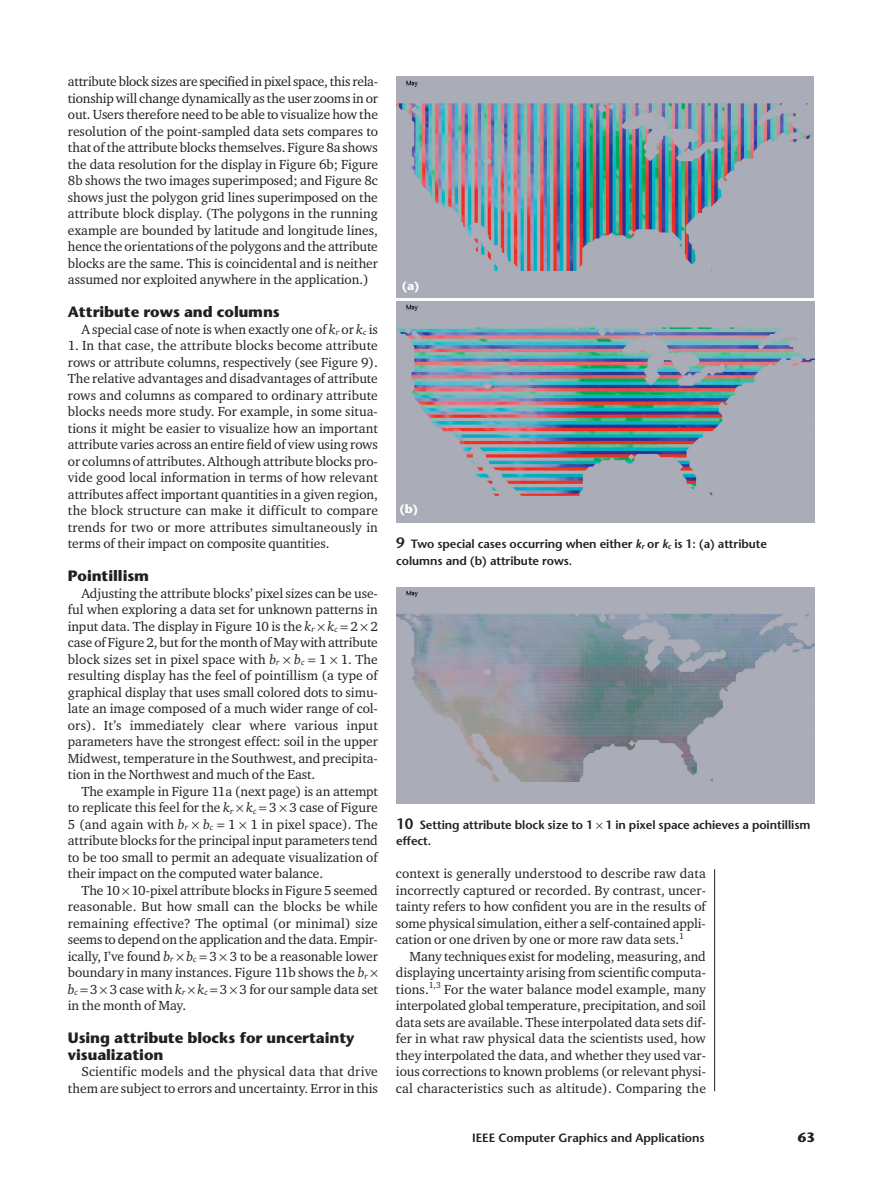
<style>
.page{position:relative;width:878px;height:1188px;background:#fff}
.page>*{position:absolute;margin:0;border:0;box-sizing:border-box;transform-origin:0 0}
.t1{font:700 15px/16.5px "Stone Sans";letter-spacing:-.005em;color:#231f20}
.t2{font:13.5px/16.5px "Charter ITC";letter-spacing:-.005em;color:#231f20;text-align:justify}
.t3{font:700 13.5px "Stone Sans";color:#231f20}
.t4{font:600 12px/16.5px "Stone Sans";letter-spacing:-.005em;color:#231f20}
.t5{font:700 12px "Stone Sans";color:#fff}
.s1{font-style:italic}
.s2{font-size:15px}
</style>
<div class="page">
<hr style="left:714px;top:869px;width:1px;height:222px;background:#231f20">
<img style="left:396px;top:76px;width:417px;height:222px">
<img style="left:397px;top:302px;width:417px;height:221px">
<img style="left:396px;top:588px;width:418px;height:216px">
<p class="t2" style="left:68px;top:74px;width:312px">attribute block sizes are specified in pixel space, this rela&shy;tionship will change dynamically as the user zooms in or out. Users therefore need to be able to visualize how the resolution of the point-sampled data sets compares to that of the attribute blocks themselves. Figure 8a shows the data resolution for the display in Figure 6b; Figure 8b shows the two images superimposed; and Figure 8c shows just the polygon grid lines superimposed on the attribute block display. (The polygons in the running example are bounded by latitude and longitude lines, hence the orientations of the polygons and the attribute blocks are the same. This is coincidental and is neither assumed nor exploited anywhere in the application.)</p>
<p class="t1" style="left:68px;top:305px;width:213px">Attribute rows and columns</p>
<p class="t2" style="left:81px;top:321px;width:298px">A special case of note is when exactly one of <span class="s1">k</span><sub>r</sub> or <span class="s1">k</span><sub>c</sub> is</p>
<p class="t2" style="left:68px;top:338px;width:311px">1. In that case, the attribute blocks become attribute rows or attribute columns, respectively (see Figure 9).<br>The relative advantages and disadvantages of attribute rows and columns as compared to ordinary attribute blocks needs more study. For example, in some situa&shy;tions it might be easier to visualize how an important attribute varies across an entire field of view using rows or columns of attributes. Although attribute blocks pro&shy;vide good local information in terms of how relevant attributes affect important quantities in a given region, the block structure can make it difficult to compare trends for two or more attributes simultaneously in terms of their impact on composite quantities.</p>
<p class="t1" style="left:68px;top:569px;width:83px">Pointillism</p>
<p class="t2" style="left:68px;top:585px;width:311px;text-indent:14px">Adjusting the attribute blocks’ pixel sizes can be use&shy;ful when exploring a data set for unknown patterns in input data. The display in Figure 10 is the <span class="s1">k</span><sub>r</sub> <span class="s1">k</span><sub>c</sub> 2 2 case of Figure 2, but for the month of May with attribute block sizes set in pixel space with <span class="s1">b</span><sub>r</sub> <span class="s1">b</span><sub>c</sub> 1 1. The resulting display has the feel of pointillism (a type of graphical display that uses small colored dots to simu&shy;late an image composed of a much wider range of col&shy;ors). It’s immediately clear where various input parameters have the strongest effect: soil in the upper Midwest, temperature in the Southwest, and precipita&shy;tion in the Northwest and much of the East.</p>
<p class="t2" style="left:68px;top:783px;width:311px;text-indent:14px">The example in Figure 11a (next page) is an attempt to replicate this feel for the <span class="s1">k</span><sub>r</sub> <span class="s1">k</span><sub>c</sub> 3 3 case of Figure 5 (and again with <span class="s1">b</span><sub>r</sub> <span class="s1">b</span><sub>c</sub> 1 1 in pixel space). The attribute blocks for the principal input parameters tend to be too small to permit an adequate visualization of their impact on the computed water balance.</p>
<p class="t2" style="left:68px;top:882px;width:311px;text-align:left;text-indent:14px">The 10 10-pixel attribute blocks in Figure 5 seemed reasonable. But how small can the blocks be while remaining effective? The optimal (or minimal) size seems to depend on the application and the data. Empir&shy;ically, I’ve found <span class="s1">b</span><sub>r</sub> <span class="s1">b</span><sub>c</sub> 3 3 to be a reasonable lower boundary in many instances. Figure 11b shows the <span class="s1">b</span><sub>r </sub><span class="s1">b</span><sub>c</sub> 3 3 case with <span class="s1">k</span><sub>r</sub> <span class="s1">k</span><sub>c</sub> 3 3 for our sample data set in the month of May.</p>
<p class="t1" style="left:68px;top:1031px;width:288px">Using attribute blocks for uncertainty visualization</p>
<p class="t2" style="left:68px;top:1064px;width:311px;text-align:right">Scientific models and the physical data that drive them are subject to errors and uncertainty. Error in this</p>
<p class="t5" style="left:402px;top:281px;width:19px">(a)</p>
<p class="t5" style="left:399px;top:504px;width:20px">(b)</p>
<p class="t4" style="left:396px;top:537px;width:372px"><span class="s2">9</span> Two special cases occurring when either <span class="s1">k</span><sub>r</sub> or <span class="s1">k</span><sub>c</sub> is 1: (a) attribute columns and (b) attribute rows.</p>
<p class="t4" style="left:396px;top:818px;width:416px"><span class="s2">10</span> Setting attribute block size to 1 1 in pixel space achieves a pointillism effect.</p>
<p class="t2" style="left:396px;top:866px;width:311px">context is generally understood to describe raw data incorrectly captured or recorded. By contrast, uncer&shy;tainty refers to how confident you are in the results of some physical simulation, either a self-contained appli&shy;cation or one driven by one or more raw data sets.<sup>1</sup></p>
<p class="t2" style="left:396px;top:948px;width:311px;text-indent:14px">Many techniques exist for modeling, measuring, and displaying uncertainty arising from scientific computa&shy;tions.<sup>1,3</sup> For the water balance model example, many interpolated global temperature, precipitation, and soil data sets are available. These interpolated data sets dif&shy;fer in what raw physical data the scientists used, how they interpolated the data, and whether they used var&shy;ious corrections to known problems (or relevant physi&shy;cal characteristics such as altitude). Comparing the</p>
<p class="t4" style="left:472px;top:1131px;width:234px">IEEE Computer Graphics and Applications</p>
<p class="t3" style="left:797px;top:1132px;width:19px">63</p>
</div>
